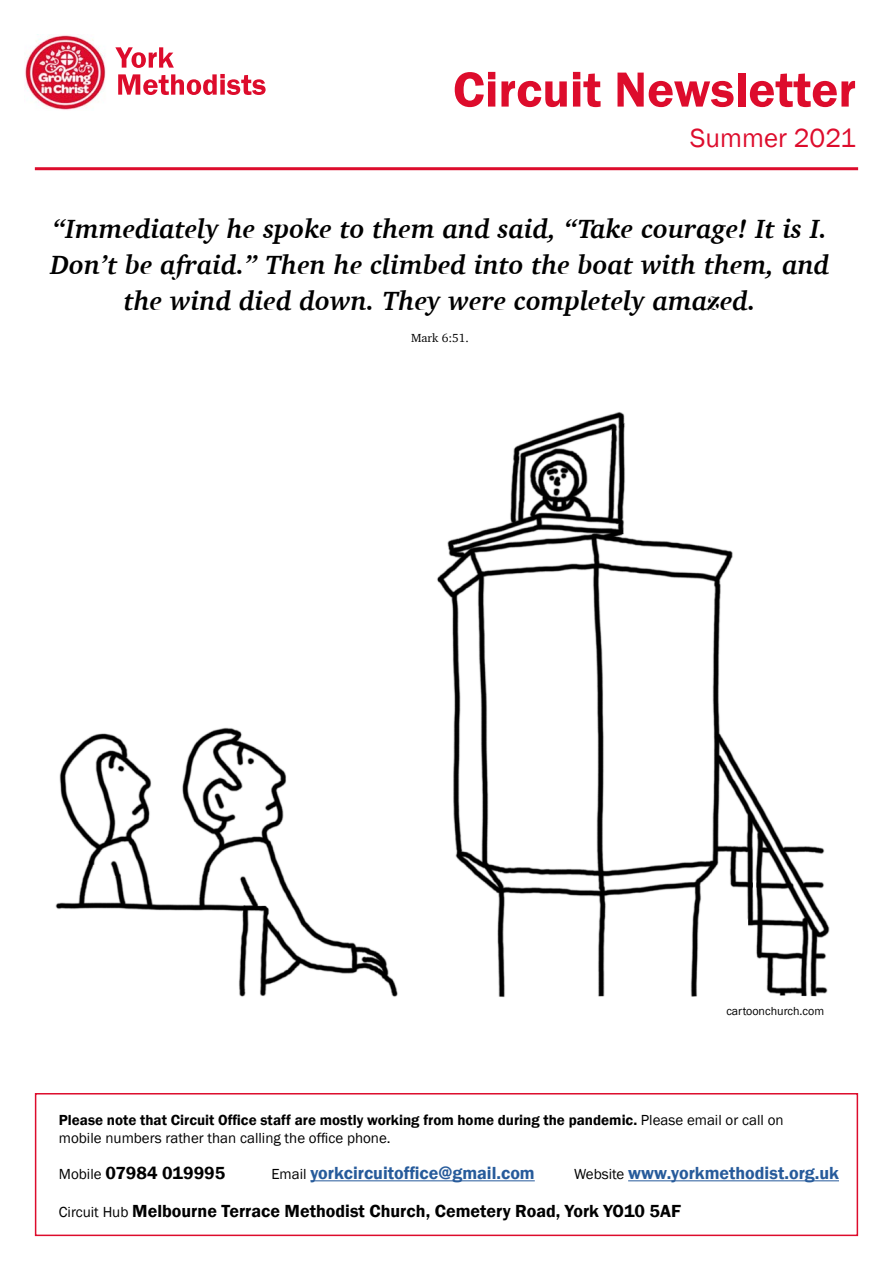
<style>
.page{position:relative;width:893px;height:1263px;background:#fff}
.page>*{position:absolute;margin:0;border:0;box-sizing:border-box;transform-origin:0 0}
.t1{font:600 51px "Franklin Gothic";color:#dd0c2c}
.t2{font:italic 700 27px/36px "Charter";color:#000;text-align:center}
.t3{font:27px "Franklin Gothic";color:#dd0c2c}
.t4{font:600 18px/37.7px "Franklin Gothic";color:#000}
.t5{font:600 18px "Franklin Gothic";color:#275b9b}
.t6{font:600 15px/18px "Franklin Gothic";color:#000}
.t7{font:12px "Franklin Gothic";color:#000}
.t8{font:12px "Charter";color:#000}
.s1{font-weight:400}
.s2{font-weight:400;font-size:15px}
.s3{color:#275b9b}
.s4{font-weight:400;font-size:15px;color:#000}
</style>
<div class="page">
<img style="left:55px;top:412px;width:775px;height:586px">
<svg style="left:115px;top:47px;width:59px;height:21px"></svg>
<svg style="left:118px;top:74px;width:148px;height:21px"></svg>
<div style="left:35px;top:1093px;width:823px;height:143px;border:2px solid #dd0c2c"></div>
<hr style="left:35px;top:167px;width:823px;height:3px;background:#dd0c2c">
<img style="left:25px;top:34px;width:81px;height:76px">
<hr style="left:310px;top:1180px;width:225px;height:1px;background:#275b9b">
<hr style="left:628px;top:1180px;width:211px;height:1px;background:#275b9b">
<h1 class="t1" style="left:453px;top:58px;width:405px">Circuit Newsletter</h1>
<p class="t3" style="left:690px;top:122px;width:168px">Summer 2021</p>
<p class="t2" style="left:50px;top:210px;width:781px">“Immediately he spoke to them and said, “Take courage! It is I.<br>Don’t be afraid.” Then he climbed into the boat with them, and the wind died down. They were completely amazed.</p>
<p class="t8" style="left:411px;top:327px;width:59px">Mark 6:51.</p>
<p class="t7" style="left:726px;top:1004px;width:99px">cartoonchurch.com</p>
<p class="t6" style="left:59px;top:1111px;width:726px">Please note that Circuit Office staff are mostly working from home during the pandemic. <span class="s1">Please email or call on mobile numbers rather than calling the office phone.</span></p>
<p class="t4" style="left:59px;top:1155px;width:624px;text-indent:213px"><span class="s2">Email</span> <span class="s3">yorkcircuitoffice@gmail.com<br></span><span class="s2">Circuit Hub</span> Melbourne Terrace Methodist Church, Cemetery Road, York YO10 5AF</p>
<p class="t5" style="left:574px;top:1162px;width:266px"><span class="s4">Website</span> www.yorkmethodist.org.uk</p>
<p class="t4" style="left:59px;top:1155px;width:168px"><span class="s2">Mobile</span> 07984 019995</p>
</div>
